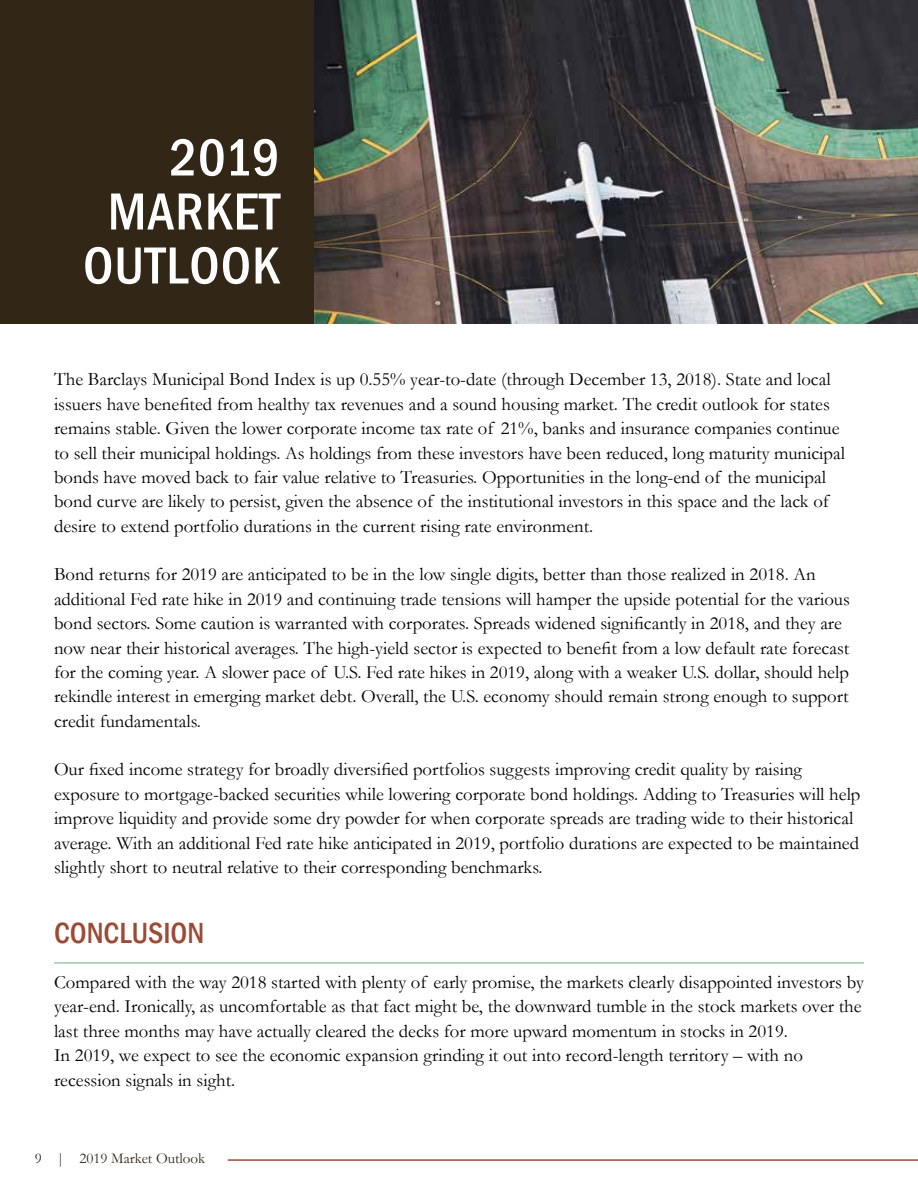
<style>
.page{position:relative;width:918px;height:1188px;background:#fff}
.page>*{position:absolute;margin:0;border:0;box-sizing:border-box;transform-origin:0 0}
.t1{font:500 condensed 54px/54px "Franklin Gothic";letter-spacing:.02em;color:#fff;text-align:right}
.t2{font:500 condensed 30px "Franklin Gothic";color:#9c4a36}
.t3{font:18.75px/24.3px "Garamond";color:#000}
.t4{font:15px "Garamond";color:#322617}
</style>
<div class="page">
<div style="left:0;top:0;width:347px;height:324px;background:#322617"></div>
<img style="left:314px;top:0;width:604px;height:324px">
<hr style="left:54px;top:962px;width:810px;height:2px;background:#9dc7ad">
<hr style="left:228px;top:1159px;width:690px;height:2px;background:#9c4a36">
<h1 class="t1" style="left:83px;top:130px;width:198px">2019<br>MARKET<br>OUTLOOK</h1>
<p class="t3" style="left:54px;top:367px;width:793px">The Barclays Municipal Bond Index is up 0.55% year-to-date (through December 13, 2018). State and local issuers have benefited from healthy tax revenues and a sound housing market. The credit outlook for states remains stable. Given the lower corporate income tax rate of 21%, banks and insurance companies continue to sell their municipal holdings. As holdings from these investors have been reduced, long maturity municipal bonds have moved back to fair value relative to Treasuries. Opportunities in the long-end of the municipal bond curve are likely to persist, given the absence of the institutional investors in this space and the lack of desire to extend portfolio durations in the current rising rate environment.</p>
<p class="t3" style="left:54px;top:562px;width:798px">Bond returns for 2019 are anticipated to be in the low single digits, better than those realized in 2018. An additional Fed rate hike in 2019 and continuing trade tensions will hamper the upside potential for the various bond sectors. Some caution is warranted with corporates. Spreads widened significantly in 2018, and they are now near their historical averages. The high-yield sector is expected to benefit from a low default rate forecast for the coming year. A slower pace of U.S. Fed rate hikes in 2019, along with a weaker U.S. dollar, should help rekindle interest in emerging market debt. Overall, the U.S. economy should remain strong enough to support credit fundamentals.</p>
<p class="t3" style="left:54px;top:757px;width:808px">Our fixed income strategy for broadly diversified portfolios suggests improving credit quality by raising exposure to mortgage-backed securities while lowering corporate bond holdings. Adding to Treasuries will help improve liquidity and provide some dry powder for when corporate spreads are trading wide to their historical average. With an additional Fed rate hike anticipated in 2019, portfolio durations are expected to be maintained slightly short to neutral relative to their corresponding benchmarks.</p>
<h2 class="t2" style="left:54px;top:913px;width:152px">CONCLUSION</h2>
<p class="t3" style="left:54px;top:970px;width:811px">Compared with the way 2018 started with plenty of early promise, the markets clearly disappointed investors by year-end. Ironically, as uncomfortable as that fact might be, the downward tumble in the stock markets over the last three months may have actually cleared the decks for more upward momentum in stocks in 2019.<br>In 2019, we expect to see the economic expansion grinding it out into record-length territory – with no recession signals in sight.</p>
<p class="t4" style="left:35px;top:1149px;width:172px">9 | 2019 Market Outlook</p>
</div>
